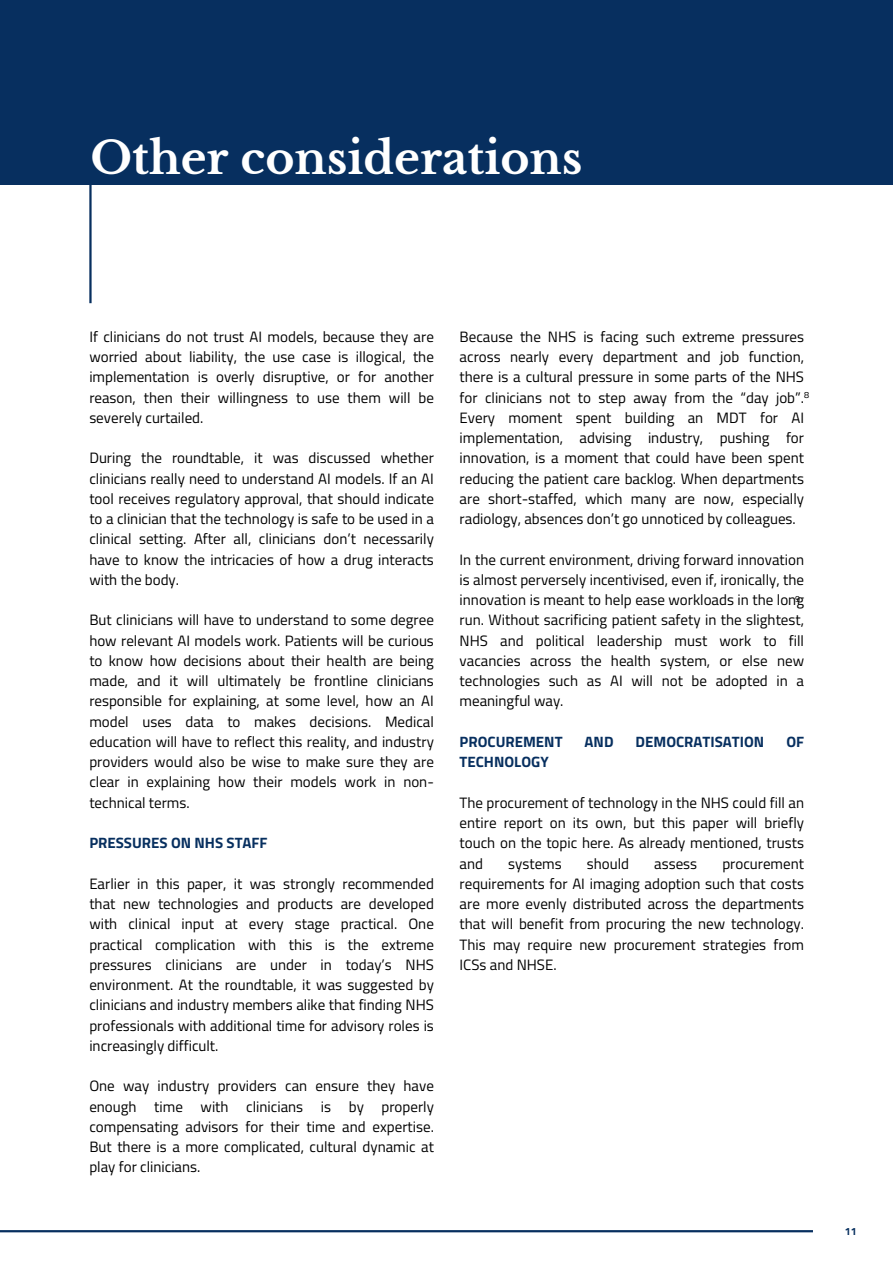
<style>
.page{position:relative;width:893px;height:1264px;background:#fff}
.page>*{position:absolute;margin:0;border:0;box-sizing:border-box;transform-origin:0 0}
.t1{font:700 44.25px "Libre Baskerville";color:#fff}
.t2{font:15px/20.2px "Titillium Web";color:#000;text-align:justify}
.t3{font:700 15px "Titillium Web";color:#072f5f}
.t4{font:700 10.5px "Titillium Web";color:#072f5f}
.t5{font:9px "Titillium Web";color:#000}
</style>
<div class="page">
<div style="left:0;top:0;width:892px;height:184px;background:#072f5f"></div>
<hr style="left:89px;top:184px;width:3px;height:119px;background:#072f5f">
<hr style="left:0;top:1230px;width:812px;height:2px;background:#072f5f">
<h2 class="t1" style="left:90px;top:131px;width:493px">Other considerations</h2>
<h1 class="t2" style="left:89px;top:326px;width:346px">If clinicians do not trust AI models, because they are worried about liability, the use case is illogical, the implementation is overly disruptive, or for another reason, then their willingness to use them will be severely curtailed.</h1>
<p class="t2" style="left:89px;top:447px;width:346px">During the roundtable, it was discussed whether clinicians really need to understand AI models. If an AI tool receives regulatory approval, that should indicate to a clinician that the technology is safe to be used in a clinical setting. After all, clinicians don’t necessarily have to know the intricacies of how a drug interacts with the body.</p>
<p class="t2" style="left:89px;top:609px;width:346px">But clinicians will have to understand to some degree how relevant AI models work. Patients will be curious to know how decisions about their health are being made, and it will ultimately be frontline clinicians responsible for explaining, at some level, how an AI model uses data to makes decisions. Medical education will have to reflect this reality, and industry providers would also be wise to make sure they are clear in explaining how their models work in non&shy;technical terms.</p>
<p class="t3" style="left:89px;top:831px;width:180px">PRESSURES ON NHS STAFF</p>
<h2 class="t2" style="left:89px;top:873px;width:346px">Earlier in this paper, it was strongly recommended that new technologies and products are developed with clinical input at every stage practical. One practical complication with this is the extreme pressures clinicians are under in today’s NHS environment. At the roundtable, it was suggested by clinicians and industry members alike that finding NHS professionals with additional time for advisory roles is increasingly difficult.</h2>
<p class="t2" style="left:89px;top:1075px;width:346px">One way industry providers can ensure they have enough time with clinicians is by properly compensating advisors for their time and expertise.<br>But there is a more complicated, cultural dynamic at play for clinicians.</p>
<p class="t2" style="left:459px;top:326px;width:346px">Because the NHS is facing such extreme pressures across nearly every department and job function, there is a cultural pressure in some parts of the NHS for clinicians not to step away from the “day job”.<br>Every moment spent building an MDT for AI implementation, advising industry, pushing for innovation, is a moment that could have been spent reducing the patient care backlog. When departments are short-staffed, which many are now, especially radiology, absences don’t go unnoticed by colleagues.</p>
<p class="t2" style="left:459px;top:549px;width:346px">In the current environment, driving forward innovation is almost perversely incentivised, even if, ironically, the innovation is meant to help ease workloads in the long run. Without sacrificing patient safety in the slightest, NHS and political leadership must work to fill vacancies across the health system, or else new technologies such as AI will not be adopted in a meaningful way.</p>
<p class="t3" style="left:459px;top:730px;width:104px">PROCUREMENT</p>
<p class="t3" style="left:584px;top:730px;width:30px">AND</p>
<p class="t3" style="left:635px;top:730px;width:130px">DEMOCRATISATION</p>
<p class="t3" style="left:786px;top:730px;width:19px">OF</p>
<p class="t3" style="left:459px;top:750px;width:91px">TECHNOLOGY</p>
<p class="t2" style="left:459px;top:792px;width:346px">The procurement of technology in the NHS could fill an entire report on its own, but this paper will briefly touch on the topic here. As already mentioned, trusts and</p>
<p class="t5" style="left:804px;top:387px;width:7px">8</p>
<p class="t5" style="left:795px;top:591px;width:7px">9</p>
<p class="t2" style="left:508px;top:852px;width:55px">systems</p>
<p class="t2" style="left:587px;top:852px;width:44px">should</p>
<p class="t2" style="left:654px;top:852px;width:44px">assess</p>
<p class="t2" style="left:459px;top:852px;width:346px;text-indent:263px">procurement requirements for AI imaging adoption such that costs are more evenly distributed across the departments that will benefit from procuring the new technology.<br>This may require new procurement strategies from ICSs and NHSE.</p>
<p class="t4" style="left:844px;top:1222px;width:13px">11</p>
</div>
